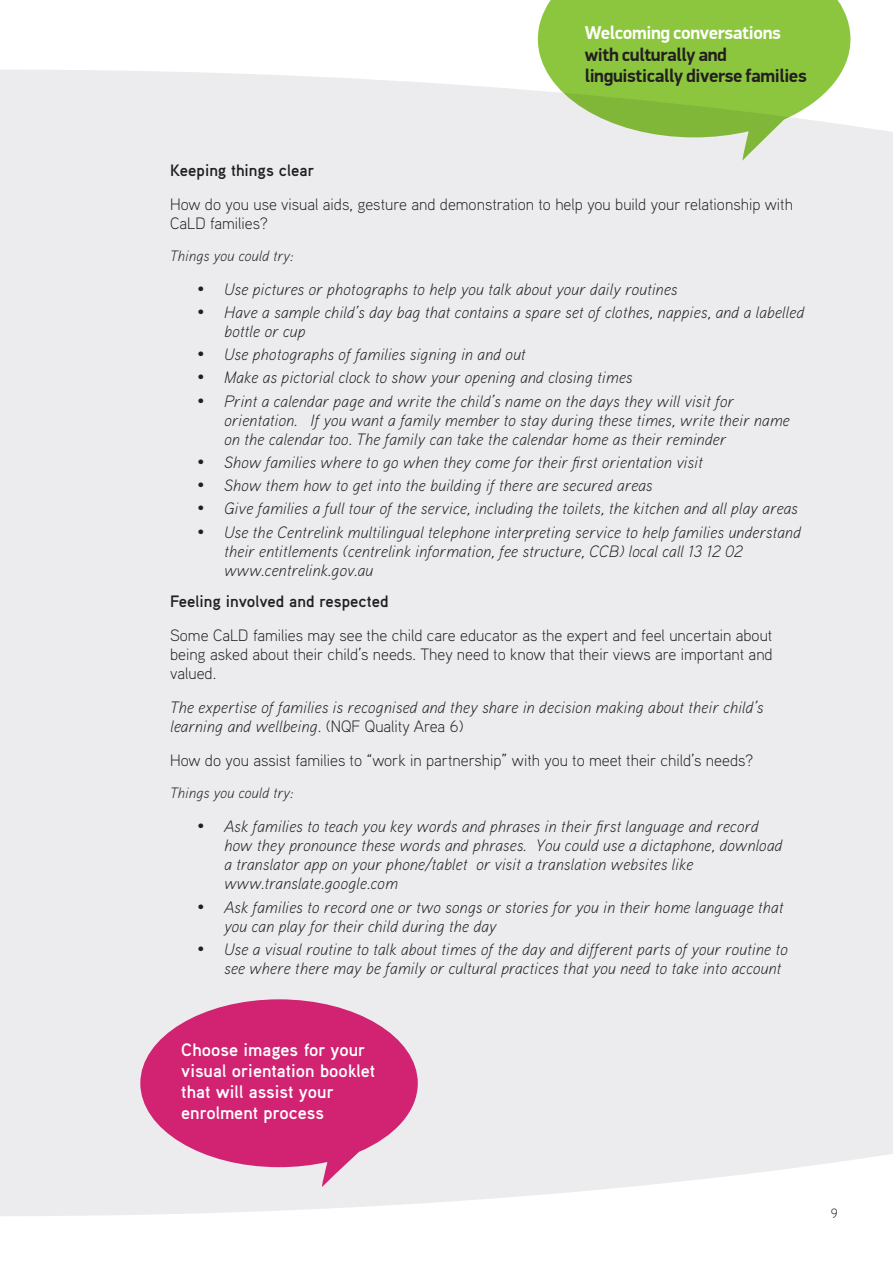
<style>
.page{position:relative;width:893px;height:1263px;background:#fff}
.page>*{position:absolute;margin:0;border:0;box-sizing:border-box;transform-origin:0 0}
.t1{font:700 18.6px/21.3px "Din Display Pro PF";letter-spacing:-.02em;color:#231f20}
.t2{font:700 18.6px "Din Display Pro PF";letter-spacing:-.02em;color:#fff}
.t3{font:700 18px/20.7px "Aaux Pro";color:#fff}
.t4{font:italic 300 16.5px/18.9px "Aaux Pro";color:#231f20}
.t5{font:300 16.5px/18.9px "Aaux Pro";color:#231f20}
.t6{font:700 16.5px "Aaux Pro";color:#231f20}
.t7{font:italic 300 15px "Aaux Pro";color:#231f20}
.t8{font:300 13.5px "Aaux Pro";color:#231f20}
.s1{font-style:normal}
</style>
<div class="page">
<div style="left:0;top:70px;width:893px;height:459px;background:#ececee"></div>
<div style="left:0;top:529px;width:893px;height:687px;background:#ececee"></div>
<svg style="left:538px;top:0;width:312px;height:162px;background:#a6cf70"></svg>
<svg style="left:140px;top:999px;width:278px;height:189px;background:#d95e97"></svg>
<p class="t2" style="left:585px;top:22px;width:198px">Welcoming conversations</p>
<p class="t1" style="left:585px;top:44px;width:223px">with culturally and linguistically diverse families</p>
<p class="t6" style="left:170px;top:159px;width:146px">Keeping things clear</p>
<p class="t5" style="left:170px;top:194px;width:624px">How do you use visual aids, gesture and demonstration to help you build your relationship with<br>CaLD families?</p>
<p class="t7" style="left:170px;top:246px;width:125px">Things you could try:</p>
<p class="t4" style="left:197px;top:279px;width:482px">• Use pictures or photographs to help you talk about your daily routines</p>
<p class="t4" style="left:224px;top:302px;width:582px;text-indent:-27px">• Have a sample child’s day bag that contains a spare set of clothes, nappies, and a labelled bottle or cup</p>
<p class="t4" style="left:197px;top:345px;width:330px">• Use photographs of families signing in and out</p>
<p class="t4" style="left:197px;top:368px;width:437px">• Make as pictorial clock to show your opening and closing times</p>
<p class="t4" style="left:224px;top:391px;width:567px;text-indent:-27px">• Print a calendar page and write the child’s name on the days they will visit for orientation. If you want a family member to stay during these times, write their name on the calendar too. The family can take the calendar home as their reminder</p>
<p class="t4" style="left:197px;top:452px;width:507px">• Show families where to go when they come for their first orientation visit</p>
<p class="t4" style="left:197px;top:475px;width:457px">• Show them how to get into the building if there are secured areas</p>
<p class="t4" style="left:197px;top:499px;width:602px">• Give families a full tour of the service, including the toilets, the kitchen and all play areas</p>
<p class="t4" style="left:224px;top:522px;width:578px;text-indent:-27px">• Use the Centrelink multilingual telephone interpreting service to help families understand their entitlements (centrelink information, fee structure, CCB) local call 13 12 02 www.centrelink.gov.au</p>
<p class="t6" style="left:170px;top:591px;width:220px">Feeling involved and respected</p>
<p class="t5" style="left:170px;top:626px;width:604px;text-align:justify">Some CaLD families may see the child care educator as the expert and feel uncertain about being asked about their child’s needs. They need to know that their views are important and valued.</p>
<p class="t4" style="left:170px;top:697px;width:595px">The expertise of families is recognised and they share in decision making about their child’s learning and wellbeing<span class="s1">. (NQF Quality Area 6)</span></p>
<p class="t5" style="left:170px;top:750px;width:585px">How do you assist families to “work in partnership” with you to meet their child’s needs?</p>
<p class="t7" style="left:170px;top:784px;width:125px">Things you could try:</p>
<p class="t4" style="left:224px;top:817px;width:560px;text-indent:-27px">• Ask families to teach you key words and phrases in their first language and record how they pronounce these words and phrases. You could use a dictaphone, download a translator app on your phone/tablet or visit a translation websites like www.translate.google.com</p>
<p class="t4" style="left:224px;top:897px;width:561px;text-indent:-27px">• Ask families to record one or two songs or stories for you in their home language that you can play for their child during the day</p>
<p class="t4" style="left:224px;top:939px;width:565px;text-indent:-27px">• Use a visual routine to talk about times of the day and different parts of your routine to see where there may be family or cultural practices that you need to take into account</p>
<p class="t3" style="left:181px;top:1039px;width:196px">Choose images for your visual orientation booklet that will assist your enrolment process</p>
<p class="t8" style="left:831px;top:1205px;width:9px">9</p>
</div>
